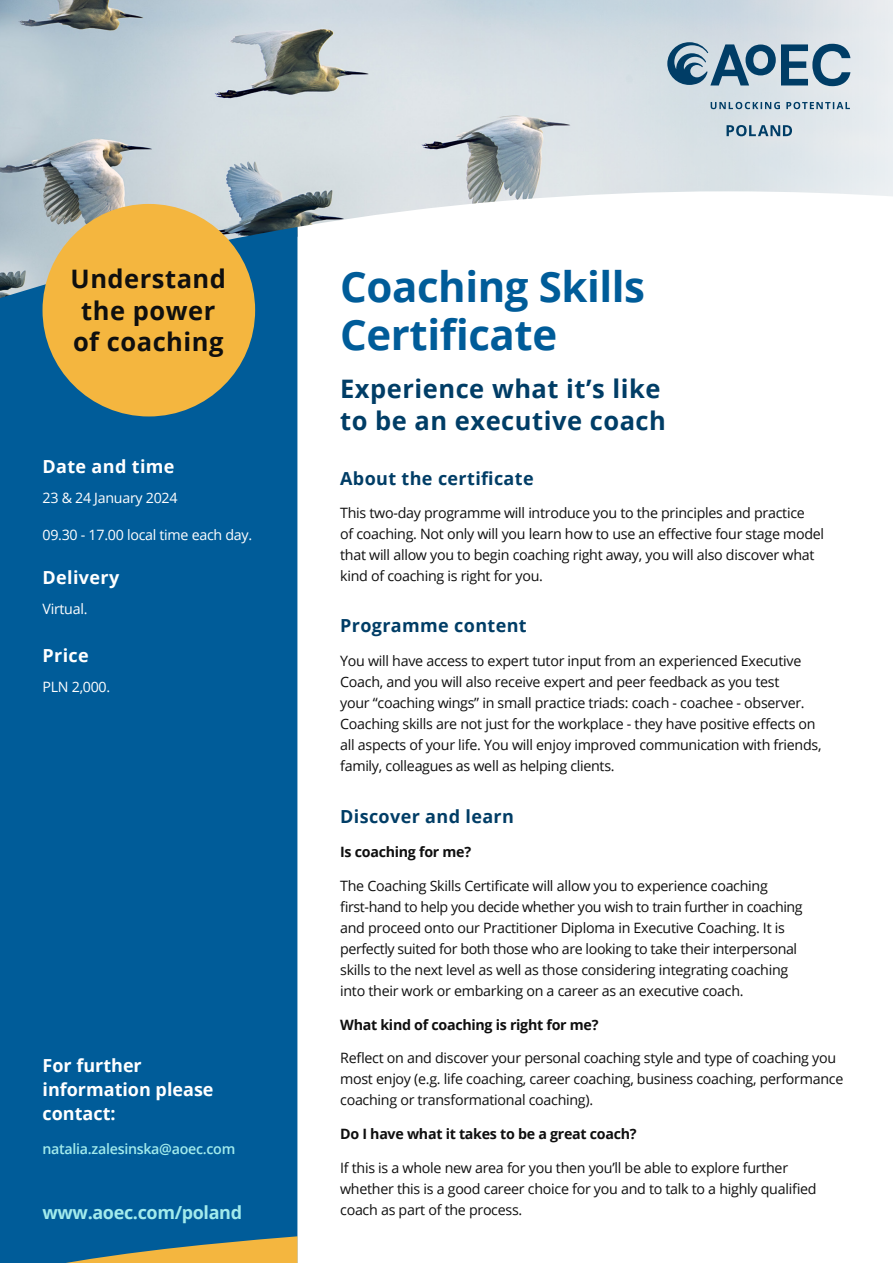
<style>
.page{position:relative;width:893px;height:1263px;background:#fff}
.page>*{position:absolute;margin:0;border:0;box-sizing:border-box;transform-origin:0 0}
.t1{font:700 42px/48px "Open Sans";letter-spacing:-.01em;color:#005c99}
.t2{font:700 25.5px/31.5px "Open Sans";letter-spacing:.02em;color:#003d66}
.t3{font:700 25.5px/31.5px "Open Sans";letter-spacing:.02em;color:#0f0f0f;text-align:center}
.t4{font:700 18px "Open Sans";letter-spacing:.02em;color:#003d66}
.t5{font:700 18px/24px "Open Sans";color:#fff}
.t6{font:700 18px "Open Sans";letter-spacing:.02em;color:#fff}
.t7{font:700 18px "Open Sans";letter-spacing:-.02em;color:#a2ebec}
.Body{font:14.25px/21px "Open Sans";letter-spacing:-.02em;color:#0f0f0f}
.Body-2{font:700 14.25px "Open Sans";letter-spacing:-.02em;color:#0f0f0f}
.t8{font:14.25px "Open Sans";letter-spacing:-.02em;color:#fff}
.t9{font:600 14.25px "Open Sans";letter-spacing:-.02em;color:#a2ebec}
</style>
<div class="page">
<div style="left:0;top:303px;width:298px;height:960px;background:#005c99"></div>
<svg style="left:1px;top:1236px;width:297px;height:27px;background:#6a8372"></svg>
<div style="left:43px;top:204px;width:212px;height:212px;background:#f4b63f;border-radius:50%"></div>
<svg style="left:0;top:0;width:893px;height:303px"></svg>
<svg style="left:667px;top:42px;width:183px;height:44px;background:#7a99ae"></svg>
<svg style="left:711px;top:102px;width:139px;height:7px"></svg>
<svg style="left:727px;top:125px;width:65px;height:11px"></svg>
<h2 class="t3" style="left:71px;top:262px;width:157px">Understand the power of coaching</h2>
<p class="t6" style="left:43px;top:453px;width:134px">Date and time</p>
<p class="t8" style="left:43px;top:488px;width:137px">23 &amp; 24 January 2024</p>
<p class="t8" style="left:43px;top:525px;width:211px">09.30 - 17.00 local time each day.</p>
<p class="t6" style="left:43px;top:565px;width:78px">Delivery</p>
<p class="t8" style="left:43px;top:599px;width:47px">Virtual.</p>
<p class="t5" style="left:43px;top:643px;width:48px">Price</p>
<p class="t8" style="left:43px;top:677px;width:69px">PLN 2,000.</p>
<p class="t5" style="left:43px;top:1053px;width:173px">For further information please contact:</p>
<p class="t9" style="left:43px;top:1139px;width:194px">natalia.zalesinska@aoec.com</p>
<p class="t7" style="left:43px;top:1200px;width:201px">www.aoec.com/poland</p>
<h1 class="t1" style="left:340px;top:261px;width:306px">Coaching Skills<br>Certificate</h1>
<h2 class="t2" style="left:340px;top:372px;width:327px">Experience what it’s like to be an executive coach</h2>
<h3 class="t4" style="left:340px;top:465px;width:195px">About the certificate</h3>
<p class="Body" style="left:340px;top:502px;width:486px">This two-day programme will introduce you to the principles and practice<br>of coaching. Not only will you learn how to use an effective four stage model that will allow you to begin coaching right away, you will also discover what kind of coaching is right for you.</p>
<h3 class="t4" style="left:340px;top:613px;width:188px">Programme content</h3>
<p class="Body" style="left:340px;top:650px;width:483px">You will have access to expert tutor input from an experienced Executive Coach, and you will also receive expert and peer feedback as you test<br>your “coaching wings” in small practice triads: coach - coachee - observer.<br>Coaching skills are not just for the workplace - they have positive effects on all aspects of your life. You will enjoy improved communication with friends, family, colleagues as well as helping clients.</p>
<h3 class="t4" style="left:340px;top:804px;width:175px">Discover and learn</h3>
<p class="Body-2" style="left:340px;top:842px;width:133px">Is coaching for me?</p>
<p class="Body" style="left:340px;top:875px;width:464px">The Coaching Skills Certificate will allow you to experience coaching first‑hand to help you decide whether you wish to train further in coaching and proceed onto our Practitioner Diploma in Executive Coaching. It is perfectly suited for both those who are looking to take their interpersonal skills to the next level as well as those considering integrating coaching into their work or embarking on a career as an executive coach.</p>
<p class="Body-2" style="left:340px;top:1014px;width:260px">What kind of coaching is right for me?</p>
<p class="Body" style="left:340px;top:1047px;width:505px">Reflect on and discover your personal coaching style and type of coaching you most enjoy (e.g. life coaching, career coaching, business coaching, performance coaching or transformational coaching).</p>
<p class="Body-2" style="left:340px;top:1124px;width:298px">Do I have what it takes to be a great coach?</p>
<p class="Body" style="left:340px;top:1157px;width:478px">If this is a whole new area for you then you’ll be able to explore further whether this is a good career choice for you and to talk to a highly qualified coach as part of the process.</p>
</div>
